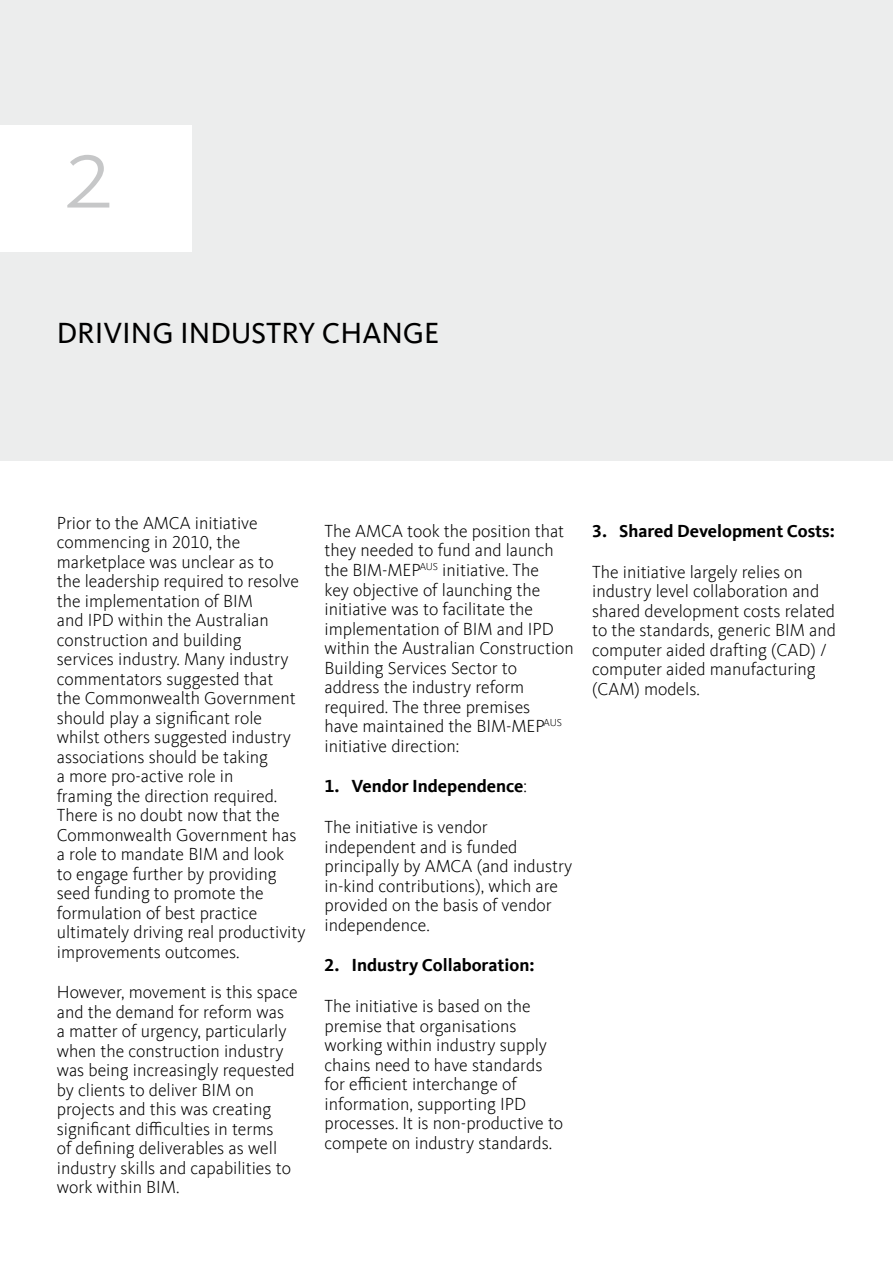
<style>
.page{position:relative;width:893px;height:1263px;background:#fff}
.page>*{position:absolute;margin:0;border:0;box-sizing:border-box;transform-origin:0 0}
.t1{font:300 108px "Kievit Sc Offc";color:#c6c7c8}
.t2{font:30px "Kievit Offc";color:#000}
.t3{font:300 18px/19.5px "Kievit Offc";color:#000}
.t4{font:700 18px "Kievit Offc";color:#000}
.s1{font-weight:300}
</style>
<div class="page">
<div style="left:0;top:0;width:893px;height:460px;background:#eceded"></div>
<div style="left:0;top:125px;width:191px;height:127px;background:#fff"></div>
<h1 class="t1" style="left:64px;top:112px;width:52px">2</h1>
<h2 class="t2" style="left:57px;top:316px;width:384px">DRIVING INDUSTRY CHANGE</h2>
<p class="t3" style="left:57px;top:513px;width:250px">Prior to the AMCA initiative commencing in 2010, the marketplace was unclear as to<br>the leadership required to resolve the implementation of BIM<br>and IPD within the Australian construction and building<br>services industry. Many industry commentators suggested that<br>the Commonwealth Government should play a significant role whilst others suggested industry associations should be taking<br>a more pro-active role in<br>framing the direction required.<br>There is no doubt now that the<br>Commonwealth Government has a role to mandate BIM and look<br>to engage further by providing seed funding to promote the formulation of best practice ultimately driving real productivity improvements outcomes.</p>
<p class="t3" style="left:57px;top:983px;width:242px">However, movement is this space and the demand for reform was<br>a matter of urgency, particularly when the construction industry was being increasingly requested by clients to deliver BIM on projects and this was creating significant difficulties in terms<br>of defining deliverables as well industry skills and capabilities to work within BIM.</p>
<p class="t3" style="left:324px;top:521px;width:251px">The AMCA took the position that they needed to fund and launch the BIM-MEP<sup>AUS</sup> initiative. The<br>key objective of launching the initiative was to facilitate the implementation of BIM and IPD within the Australian Construction<br>Building Services Sector to address the industry reform required. The three premises<br>have maintained the BIM-MEP<sup>AUS </sup>initiative direction:</p>
<p class="t4" style="left:324px;top:776px;width:204px">1. Vendor Independence<span class="s1">:</span></p>
<p class="t3" style="left:324px;top:818px;width:249px">The initiative is vendor independent and is funded principally by AMCA (and industry in-kind contributions), which are provided on the basis of vendor independence.</p>
<p class="t4" style="left:324px;top:955px;width:212px">2. Industry Collaboration:</p>
<p class="t3" style="left:324px;top:997px;width:240px">The initiative is based on the premise that organisations working within industry supply chains need to have standards for efficient interchange of information, supporting IPD processes. It is non-productive to compete on industry standards.</p>
<p class="t4" style="left:592px;top:520px;width:244px">3. Shared Development Costs:</p>
<p class="t3" style="left:592px;top:562px;width:245px">The initiative largely relies on industry level collaboration and shared development costs related to the standards, generic BIM and computer aided drafting (CAD) / computer aided manufacturing (CAM) models.</p>
</div>
